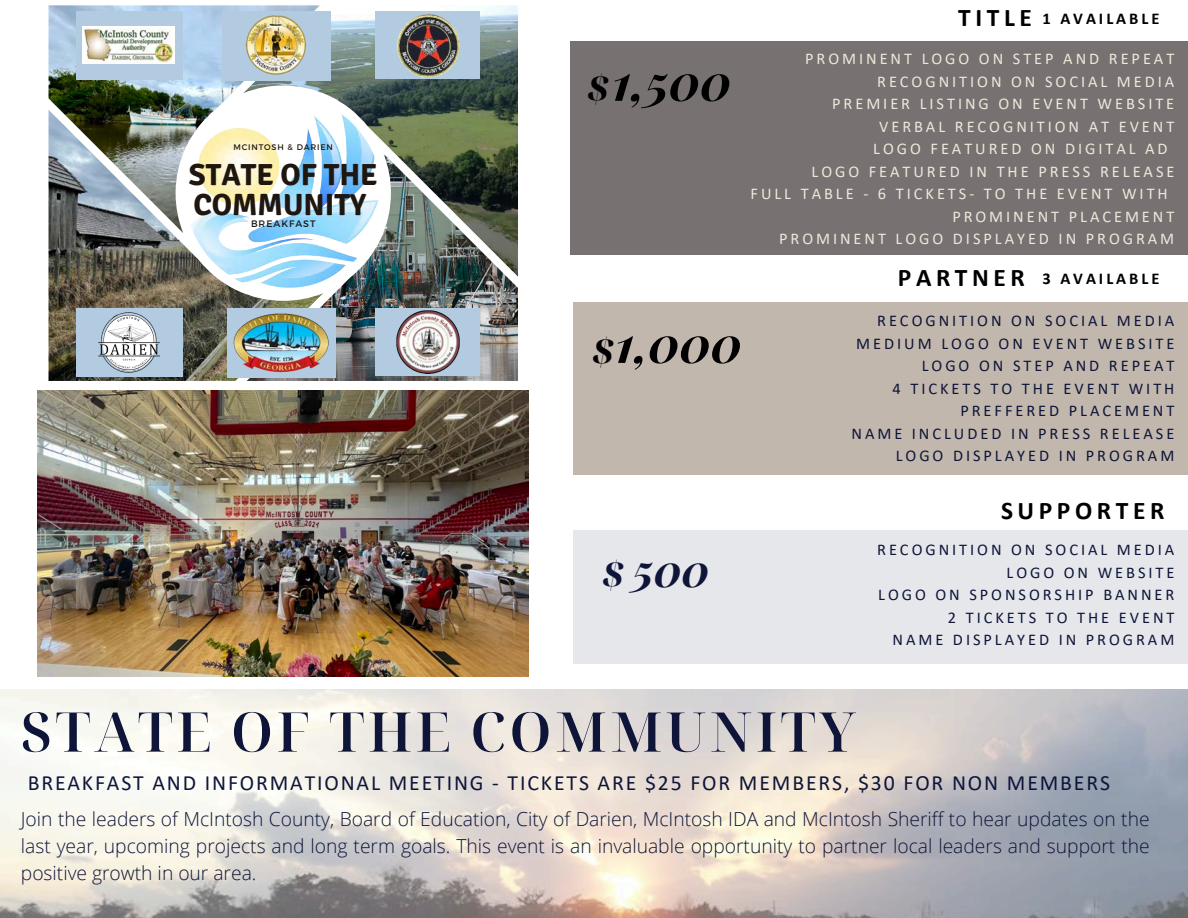
<style>
.page{position:relative;width:1188px;height:918px;background:#fff}
.page>*{position:absolute;margin:0;border:0;box-sizing:border-box;transform-origin:0 0}
.t1{font:600 54.75px "Noto Serif Display";letter-spacing:.065em;color:#0e1539}
.t2{font:italic 700 50.25px "Playfair Display";color:#000}
.t3{font:italic 700 44.7px "Playfair Display";color:#0e1539}
.t4{font:italic 800 37.5px "Noto Serif Display";color:#000}
.t5{font:italic 800 37.5px "Noto Serif Display";color:#0e1539}
.t6{font:700 30.45px/30px "Signika";color:#1f160f}
.t7{font:700 25.5px "Calibri";letter-spacing:.18em;color:#000}
.t8{font:21.75px "Calibri";letter-spacing:.085em;color:#0e1539}
.t9{font:300 19.35px/27px "Open Sans";color:#0e1539;text-align:justify}
.t10{font:700 16.5px "Calibri";letter-spacing:.18em;color:#000}
.t11{font:16.35px "Calibri";letter-spacing:.18em;color:#0e1539}
.t12{font:16.35px "Calibri";letter-spacing:.18em;color:#ede7db}
.t13{font:9.45px "Montserrat";letter-spacing:.1em;color:#1f160f}
.t14{font:8.1px "Montserrat";letter-spacing:.1em;color:#1f160f}
</style>
<div class="page">
<img style="left:0;top:689px;width:1188px;height:229px">
<div style="left:573px;top:530px;width:615px;height:134px;background:#e6e7eb"></div>
<div style="left:573px;top:302px;width:615px;height:173px;background:#c2b7ad"></div>
<div style="left:571px;top:41px;width:617px;height:214px;background:#777271"></div>
<img style="left:38px;top:390px;width:490px;height:286px">
<img style="left:49px;top:5px;width:194px;height:105px">
<img style="left:243px;top:5px;width:275px;height:148px">
<img style="left:185px;top:95px;width:197px;height:58px">
<img style="left:49px;top:110px;width:274px;height:271px">
<img style="left:247px;top:153px;width:271px;height:228px">
<div style="left:222px;top:11px;width:108px;height:70px;background:#b2cbe1"></div>
<img style="left:246px;top:15px;width:60px;height:60px">
<div style="left:76px;top:11px;width:106px;height:68px;background:#b2cbe1"></div>
<div style="left:375px;top:11px;width:105px;height:68px;background:#b2cbe1"></div>
<div style="left:227px;top:308px;width:108px;height:70px;background:#b2cbe1"></div>
<div style="left:76px;top:308px;width:106px;height:69px;background:#b2cbe1"></div>
<div style="left:375px;top:308px;width:105px;height:68px;background:#b2cbe1"></div>
<img style="left:233px;top:313px;width:96px;height:60px">
<img style="left:99px;top:312px;width:60px;height:61px">
<img style="left:83px;top:26px;width:92px;height:38px">
<img style="left:396px;top:311px;width:63px;height:63px">
<img style="left:397px;top:14px;width:63px;height:64px">
<p class="t14" style="left:233px;top:142px;width:101px">MCINTOSH &amp; DARIEN</p>
<p class="t6" style="left:189px;top:160px;width:190px">STATE OF THE<br>COMMUNITY</p>
<p class="t13" style="left:251px;top:218px;width:66px">BREAKFAST</p>
<p class="t4" style="left:587px;top:62px;width:22px">$</p>
<p class="t2" style="left:612px;top:46px;width:121px">1,500</p>
<p class="t2" style="left:615px;top:309px;width:128px">1,000</p>
<p class="t4" style="left:592px;top:325px;width:22px">$</p>
<h1 class="t7" style="left:958px;top:7px;width:75px">TITLE</h1>
<p class="t10" style="left:1042px;top:11px;width:118px">1 AVAILABLE</p>
<h3 class="t12" style="left:805px;top:52px;width:371px">PROMINENT LOGO ON STEP AND REPEAT</h3>
<p class="t12" style="left:877px;top:74px;width:299px">RECOGNITION ON SOCIAL MEDIA</p>
<p class="t12" style="left:832px;top:97px;width:344px">PREMIER LISTING ON EVENT WEBSITE</p>
<p class="t12" style="left:879px;top:119px;width:297px">VERBAL RECOGNITION AT EVENT</p>
<p class="t12" style="left:873px;top:142px;width:296px">LOGO FEATURED ON DIGITAL AD</p>
<p class="t12" style="left:812px;top:164px;width:364px">LOGO FEATURED IN THE PRESS RELEASE</p>
<h4 class="t12" style="left:751px;top:187px;width:419px">FULL TABLE - 6 TICKETS- TO THE EVENT WITH</h4>
<p class="t12" style="left:952px;top:209px;width:224px">PROMINENT PLACEMENT</p>
<p class="t12" style="left:779px;top:232px;width:397px">PROMINENT LOGO DISPLAYED IN PROGRAM</p>
<p class="t7" style="left:898px;top:267px;width:128px">PARTNER</p>
<p class="t10" style="left:1042px;top:272px;width:118px">3 AVAILABLE</p>
<p class="t11" style="left:877px;top:314px;width:299px">RECOGNITION ON SOCIAL MEDIA</p>
<p class="t11" style="left:856px;top:336px;width:320px">MEDIUM LOGO ON EVENT WEBSITE</p>
<p class="t11" style="left:922px;top:359px;width:254px">LOGO ON STEP AND REPEAT</p>
<p class="t11" style="left:893px;top:381px;width:283px">4 TICKETS TO THE EVENT WITH</p>
<p class="t11" style="left:960px;top:404px;width:216px">PREFFERED PLACEMENT</p>
<p class="t11" style="left:852px;top:426px;width:324px">NAME INCLUDED IN PRESS RELEASE</p>
<p class="t11" style="left:896px;top:449px;width:280px">LOGO DISPLAYED IN PROGRAM</p>
<p class="t5" style="left:602px;top:548px;width:22px">$</p>
<p class="t3" style="left:633px;top:539px;width:78px">500</p>
<h4 class="t7" style="left:1001px;top:500px;width:165px">SUPPORTER</h4>
<p class="t11" style="left:877px;top:543px;width:299px">RECOGNITION ON SOCIAL MEDIA</p>
<p class="t11" style="left:1007px;top:565px;width:169px">LOGO ON WEBSITE</p>
<p class="t11" style="left:878px;top:588px;width:298px">LOGO ON SPONSORSHIP BANNER</p>
<p class="t11" style="left:948px;top:610px;width:228px">2 TICKETS TO THE EVENT</p>
<p class="t11" style="left:893px;top:633px;width:283px">NAME DISPLAYED IN PROGRAM</p>
<h1 class="t1" style="left:21px;top:693px;width:836px">STATE OF THE COMMUNITY</h1>
<h3 class="t8" style="left:28px;top:774px;width:1084px">BREAKFAST AND INFORMATIONAL MEETING - TICKETS ARE $25 FOR MEMBERS, $30 FOR NON MEMBERS</h3>
<p class="t9" style="left:21px;top:805px;width:1130px">Join the leaders of McIntosh County, Board of Education, City of Darien, McIntosh IDA and McIntosh Sheriff to hear updates on the last year, upcoming projects and long term goals. This event is an invaluable opportunity to partner local leaders and support the positive growth in our area.</p>
</div>
